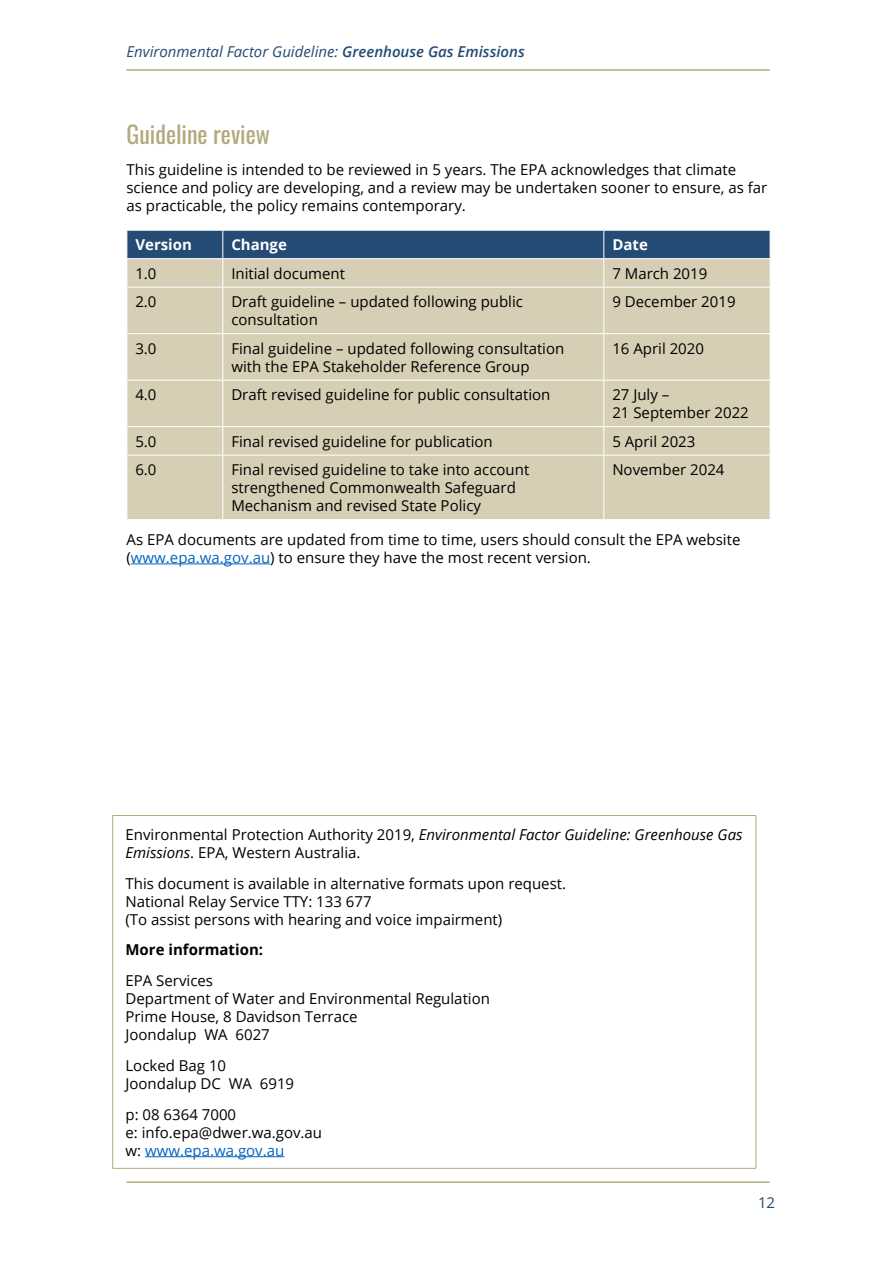
<style>
.page{position:relative;width:893px;height:1263px;background:#fff}
.page>*{position:absolute;margin:0;border:0;box-sizing:border-box;transform-origin:0 0}
.t1{font:24px "Oswald";color:#b2a97e}
.t2{font:15px/18px "Open Sans";color:#000}
.t3{font:italic 15px "Open Sans";color:#234b73}
.t4{font:700 15px "Open Sans";color:#fff}
.t5{font:700 15px "Open Sans";color:#000}
.t6{font:15px "Open Sans";color:#234b73}
.s1{font-weight:600}
.s2{color:#0563c1}
.s3{font-style:italic}
</style>
<div class="page">
<hr style="left:126px;top:69px;width:644px;height:2px;background:#b2a97e">
<hr style="left:126px;top:1181px;width:644px;height:2px;background:#b2a97e">
<hr style="left:112px;top:815px;width:644px;height:1px;background:#b2a97e">
<hr style="left:112px;top:816px;width:1px;height:352px;background:#b2a97e">
<hr style="left:755px;top:816px;width:1px;height:352px;background:#b2a97e">
<hr style="left:112px;top:1168px;width:644px;height:1px;background:#b2a97e">
<hr style="left:145px;top:1156px;width:139px;height:1px;background:#0563c1">
<hr style="left:131px;top:563px;width:139px;height:1px;background:#0563c1">
<div style="left:127px;top:288px;width:643px;height:231px;background:#d6cfb5"></div>
<svg style="left:126px;top:230px;width:645px;height:57px;background:#839299"></svg>
<hr style="left:222px;top:288px;width:1px;height:45px;background:#fff">
<hr style="left:603px;top:288px;width:1px;height:45px;background:#fff">
<hr style="left:126px;top:333px;width:97px;height:1px;background:#fff">
<hr style="left:223px;top:333px;width:381px;height:1px;background:#fff">
<hr style="left:222px;top:334px;width:1px;height:46px;background:#fff">
<hr style="left:604px;top:333px;width:166px;height:1px;background:#fff">
<hr style="left:603px;top:334px;width:1px;height:46px;background:#fff">
<hr style="left:126px;top:380px;width:97px;height:1px;background:#fff">
<hr style="left:223px;top:380px;width:381px;height:1px;background:#fff">
<hr style="left:222px;top:380px;width:1px;height:46px;background:#fff">
<hr style="left:604px;top:380px;width:166px;height:1px;background:#fff">
<hr style="left:603px;top:380px;width:1px;height:46px;background:#fff">
<hr style="left:126px;top:426px;width:97px;height:1px;background:#fff">
<hr style="left:223px;top:426px;width:381px;height:1px;background:#fff">
<svg style="left:222px;top:427px;width:1px;height:28px"></svg>
<hr style="left:604px;top:426px;width:166px;height:1px;background:#fff">
<svg style="left:603px;top:427px;width:1px;height:28px"></svg>
<hr style="left:126px;top:455px;width:97px;height:1px;background:#fff">
<hr style="left:223px;top:455px;width:381px;height:1px;background:#fff">
<hr style="left:222px;top:455px;width:1px;height:64px;background:#fff">
<hr style="left:604px;top:455px;width:166px;height:1px;background:#fff">
<hr style="left:603px;top:455px;width:1px;height:64px;background:#fff">
<p class="t3" style="left:126px;top:41px;width:400px">Environmental Factor Guideline: <span class="s1">Greenhouse Gas Emissions</span></p>
<h1 class="t1" style="left:126px;top:113px;width:145px">Guideline review</h1>
<p class="t2" style="left:126px;top:160px;width:642px">This guideline is intended to be reviewed in 5 years. The EPA acknowledges that climate science and policy are developing, and a review may be undertaken sooner to ensure, as far as practicable, the policy remains contemporary.</p>
<p class="t4" style="left:135px;top:234px;width:58px">Version</p>
<p class="t4" style="left:231px;top:234px;width:57px">Change</p>
<p class="t4" style="left:612px;top:234px;width:37px">Date</p>
<p class="t2" style="left:135px;top:264px;width:23px">1.0</p>
<p class="t2" style="left:231px;top:264px;width:115px">Initial document</p>
<p class="t2" style="left:612px;top:264px;width:97px">7 March 2019</p>
<p class="t2" style="left:135px;top:292px;width:23px">2.0</p>
<p class="t2" style="left:231px;top:292px;width:293px">Draft guideline – updated following public consultation</p>
<p class="t2" style="left:612px;top:292px;width:125px">9 December 2019</p>
<p class="t2" style="left:135px;top:339px;width:23px">3.0</p>
<p class="t2" style="left:231px;top:339px;width:335px">Final guideline – updated following consultation with the EPA Stakeholder Reference Group</p>
<p class="t2" style="left:612px;top:339px;width:93px">16 April 2020</p>
<p class="t2" style="left:135px;top:385px;width:23px">4.0</p>
<p class="t2" style="left:231px;top:385px;width:321px">Draft revised guideline for public consultation</p>
<p class="t2" style="left:612px;top:385px;width:138px">27 July –<br>21 September 2022</p>
<p class="t2" style="left:135px;top:432px;width:23px">5.0</p>
<p class="t2" style="left:231px;top:432px;width:263px">Final revised guideline for publication</p>
<p class="t2" style="left:612px;top:432px;width:85px">5 April 2023</p>
<p class="t2" style="left:135px;top:460px;width:23px">6.0</p>
<p class="t2" style="left:231px;top:460px;width:299px">Final revised guideline to take into account strengthened Commonwealth Safeguard<br>Mechanism and revised State Policy</p>
<p class="t2" style="left:612px;top:460px;width:114px">November 2024</p>
<p class="t2" style="left:126px;top:530px;width:615px">As EPA documents are updated from time to time, users should consult the EPA website (<span class="s2">www.epa.wa.gov.au</span>) to ensure they have the most recent version.</p>
<p class="t2" style="left:126px;top:825px;width:619px">Environmental Protection Authority 2019, <span class="s3">Environmental Factor Guideline: Greenhouse Gas<br>Emissions</span>. EPA, Western Australia.</p>
<p class="t2" style="left:126px;top:874px;width:442px">This document is available in alternative formats upon request.<br>National Relay Service TTY: 133 677<br>(To assist persons with hearing and voice impairment)</p>
<p class="t5" style="left:126px;top:939px;width:139px">More information:</p>
<p class="t2" style="left:126px;top:971px;width:366px">EPA Services<br>Department of Water and Environmental Regulation<br>Prime House, 8 Davidson Terrace<br>Joondalup WA 6027</p>
<p class="t2" style="left:126px;top:1056px;width:170px">Locked Bag 10<br>Joondalup DC WA 6919</p>
<p class="t2" style="left:126px;top:1105px;width:198px">p: 08 6364 7000<br>e: info.epa@dwer.wa.gov.au w: <span class="s2">www.epa.wa.gov.au</span></p>
<p class="t6" style="left:758px;top:1192px;width:19px">12</p>
</div>
